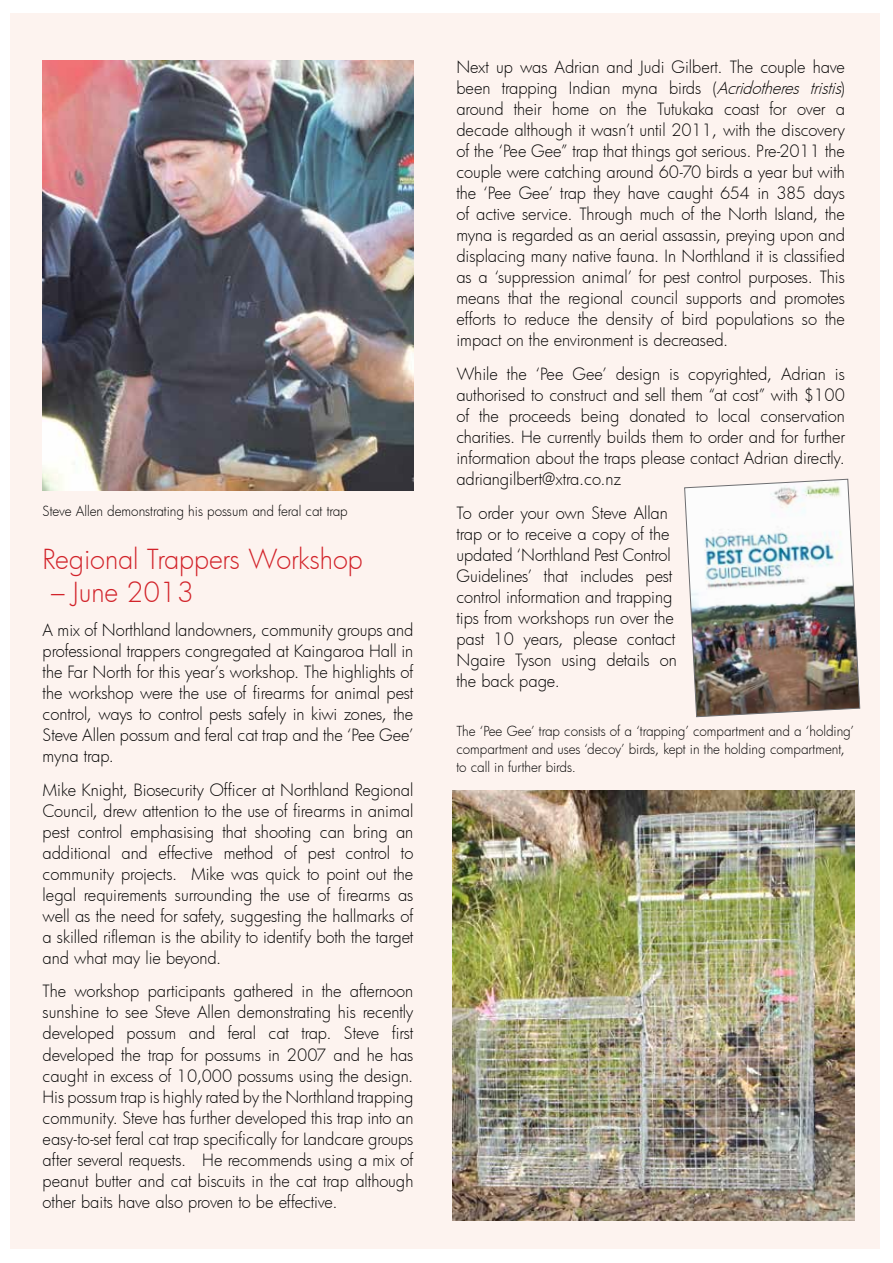
<style>
.page{position:relative;width:893px;height:1263px;background:#fff}
.page>*{position:absolute;margin:0;border:0;box-sizing:border-box;transform-origin:0 0}
.t1{font:300 27px "Futura";letter-spacing:-.005em;color:#d2232a}
.t2{font:300 16.5px/21px "Futura";letter-spacing:-.005em;color:#000;text-align:justify}
.t3{font:300 13.5px/18px "Futura";color:#000}
.s1{font-style:italic}
</style>
<div class="page">
<div style="left:11px;top:13px;width:869px;height:1236px;background:#fdf3ef"></div>
<img style="left:684px;top:479px;width:176px;height:238px">
<img style="left:452px;top:791px;width:403px;height:430px">
<img style="left:43px;top:61px;width:370px;height:430px">
<p class="t3" style="left:43px;top:502px;width:307px">Steve Allen demonstrating his possum and feral cat trap</p>
<h1 class="t1" style="left:43px;top:541px;width:322px">Regional Trappers Workshop</h1>
<h1 class="t1" style="left:51px;top:574px;width:144px">– June 2013</h1>
<p class="t2" style="left:43px;top:619px;width:372px">A mix of Northland landowners, community groups and professional trappers congregated at Kaingaroa Hall in the Far North for this year’s workshop. The highlights of the workshop were the use of firearms for animal pest control, ways to control pests safely in kiwi zones, the Steve Allen possum and feral cat trap and the ‘Pee Gee’ myna trap.</p>
<p class="t2" style="left:43px;top:779px;width:372px">Mike Knight, Biosecurity Officer at Northland Regional Council, drew attention to the use of firearms in animal pest control emphasising that shooting can bring an additional and effective method of pest control to community projects. Mike was quick to point out the legal requirements surrounding the use of firearms as well as the need for safety, suggesting the hallmarks of a skilled rifleman is the ability to identify both the target and what may lie beyond.</p>
<p class="t2" style="left:43px;top:981px;width:372px">The workshop participants gathered in the afternoon sunshine to see Steve Allen demonstrating his recently developed possum and feral cat trap. Steve first developed the trap for possums in 2007 and he has caught in excess of 10,000 possums using the design.<br>His possum trap is highly rated by the Northland trapping community. Steve has further developed this trap into an easy-to-set feral cat trap specifically for Landcare groups after several requests. He recommends using a mix of peanut butter and cat biscuits in the cat trap although other baits have also proven to be effective.</p>
<p class="t2" style="left:456px;top:56px;width:392px">Next up was Adrian and Judi Gilbert. The couple have been trapping Indian myna birds (<span class="s1">Acridotheres tristis</span>) around their home on the Tutukaka coast for over a decade although it wasn’t until 2011, with the discovery of the ‘Pee Gee” trap that things got serious. Pre-2011 the couple were catching around 60-70 birds a year but with the ‘Pee Gee’ trap they have caught 654 in 385 days of active service. Through much of the North Island, the myna is regarded as an aerial assassin, preying upon and displacing many native fauna. In Northland it is classified as a ‘suppression animal’ for pest control purposes. This means that the regional council supports and promotes efforts to reduce the density of bird populations so the impact on the environment is decreased.</p>
<p class="t2" style="left:456px;top:363px;width:390px">While the ‘Pee Gee’ design is copyrighted, Adrian is authorised to construct and sell them “at cost” with $100 of the proceeds being donated to local conservation charities. He currently builds them to order and for further information about the traps please contact Adrian directly. adriangilbert@xtra.co.nz</p>
<p class="t2" style="left:456px;top:502px;width:222px;text-align:left">To order your own Steve Allan trap or to receive a copy of the updated ‘Northland Pest Control<br>Guidelines’ that includes pest control information and trapping tips from workshops run over the past 10 years, please contact<br>Ngaire Tyson using details on the back page.</p>
<p class="t3" style="left:456px;top:722px;width:399px">The ‘Pee Gee’ trap consists of a ‘trapping’ compartment and a ‘holding’ compartment and uses ‘decoy’ birds, kept in the holding compartment, to call in further birds.</p>
</div>
